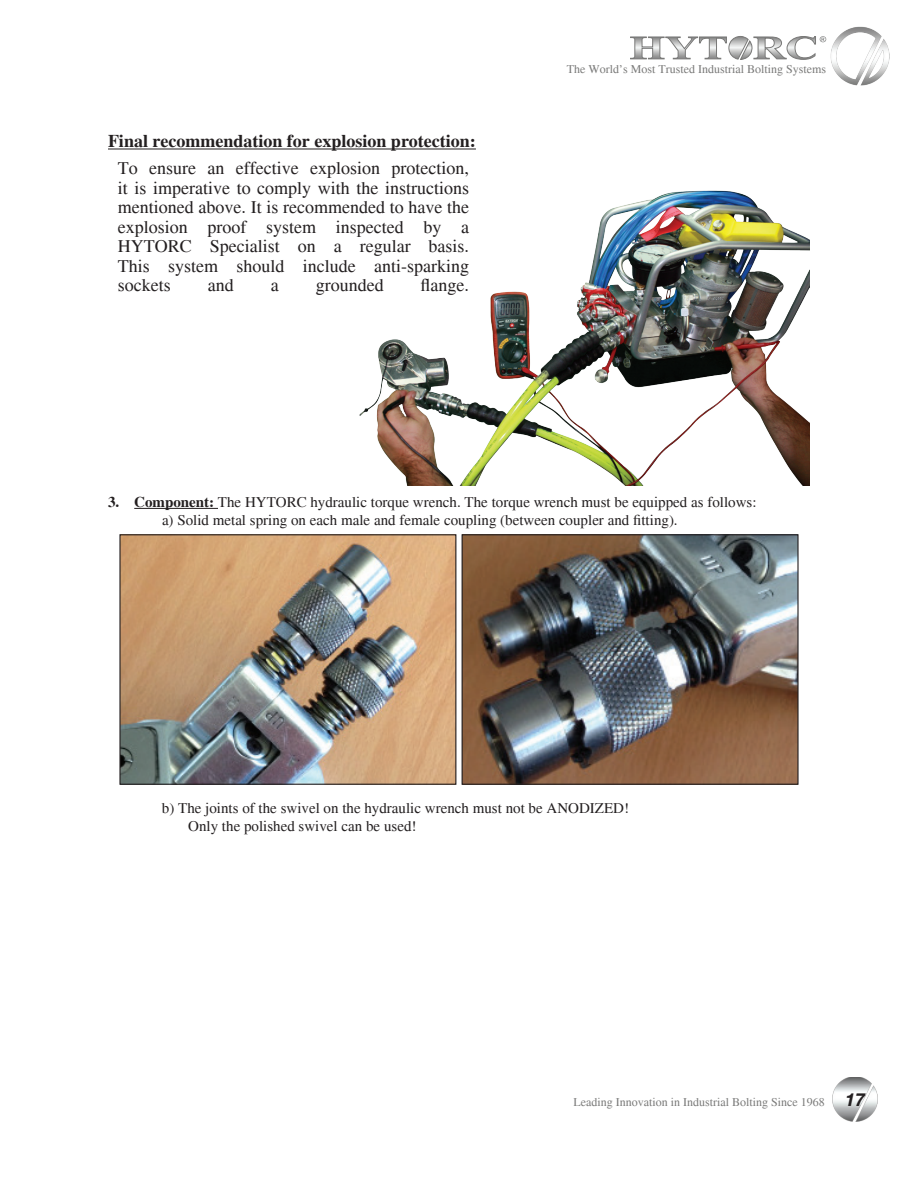
<style>
.page{position:relative;width:918px;height:1188px;background:#fff}
.page>*{position:absolute;margin:0;border:0;box-sizing:border-box;transform-origin:0 0}
.t1{font:18px/19.5px "Times";color:#231f20;text-align:justify}
.t2{font:700 18px "Times";color:#231f20}
.t3{font:15px/18px "Times";color:#231f20}
.t4{font:12px "Times";color:#7a7a79}
.s1{font-weight:700}
.s2{font-family:"Helvetica Neue LT Std";font-weight:700;font-style:italic;font-size:18px;color:#231f20}
</style>
<div class="page">
<hr style="left:108px;top:149px;width:368px;height:1px;background:#231f20">
<hr style="left:134px;top:508px;width:84px;height:1px;background:#231f20">
<img style="left:121px;top:536px;width:333px;height:247px">
<div style="left:119px;top:534px;width:337px;height:251px;border:1px solid #231f20"></div>
<img style="left:464px;top:536px;width:333px;height:247px">
<div style="left:462px;top:534px;width:337px;height:251px;border:1px solid #231f20"></div>
<img style="left:359px;top:190px;width:451px;height:296px">
<img style="left:832px;top:1077px;width:45px;height:45px">
<img style="left:831px;top:27px;width:59px;height:59px">
<svg style="left:631px;top:36px;width:195px;height:23px"></svg>
<p class="t2" style="left:108px;top:131px;width:369px">Final recommendation for explosion protection:</p>
<p class="t1" style="left:118px;top:159px;width:353px">To ensure an effective explosion protection, it is imperative to comply with the instructions mentioned above. It is recommended to have the explosion proof system inspected by a HYTORC Specialist on a regular basis.<br>This system should include anti-sparking sockets</p>
<p class="t1" style="left:208px;top:276px;width:27px">and</p>
<p class="t1" style="left:271px;top:276px;width:9px">a</p>
<p class="t1" style="left:316px;top:276px;width:69px">grounded</p>
<p class="t1" style="left:421px;top:276px;width:50px">flange.</p>
<p class="t4" style="left:567px;top:63px;width:261px">The World’s Most Trusted Industrial Bolting Systems</p>
<p class="t3" style="left:162px;top:493px;width:596px;text-indent:-54px"><span class="s1">3. Component:</span> The HYTORC hydraulic torque wrench. The torque wrench must be equipped as follows: a) Solid metal spring on each male and female coupling (between coupler and fitting).</p>
<p class="t3" style="left:188px;top:799px;width:442px;text-indent:-26px">b) The joints of the swivel on the hydraulic wrench must not be ANODIZED!<br>Only the polished swivel can be used!</p>
<p class="t4" style="left:573px;top:1095px;width:293px">Leading Innovation in Industrial Bolting Since 1968 <span class="s2">17</span></p>
</div>
